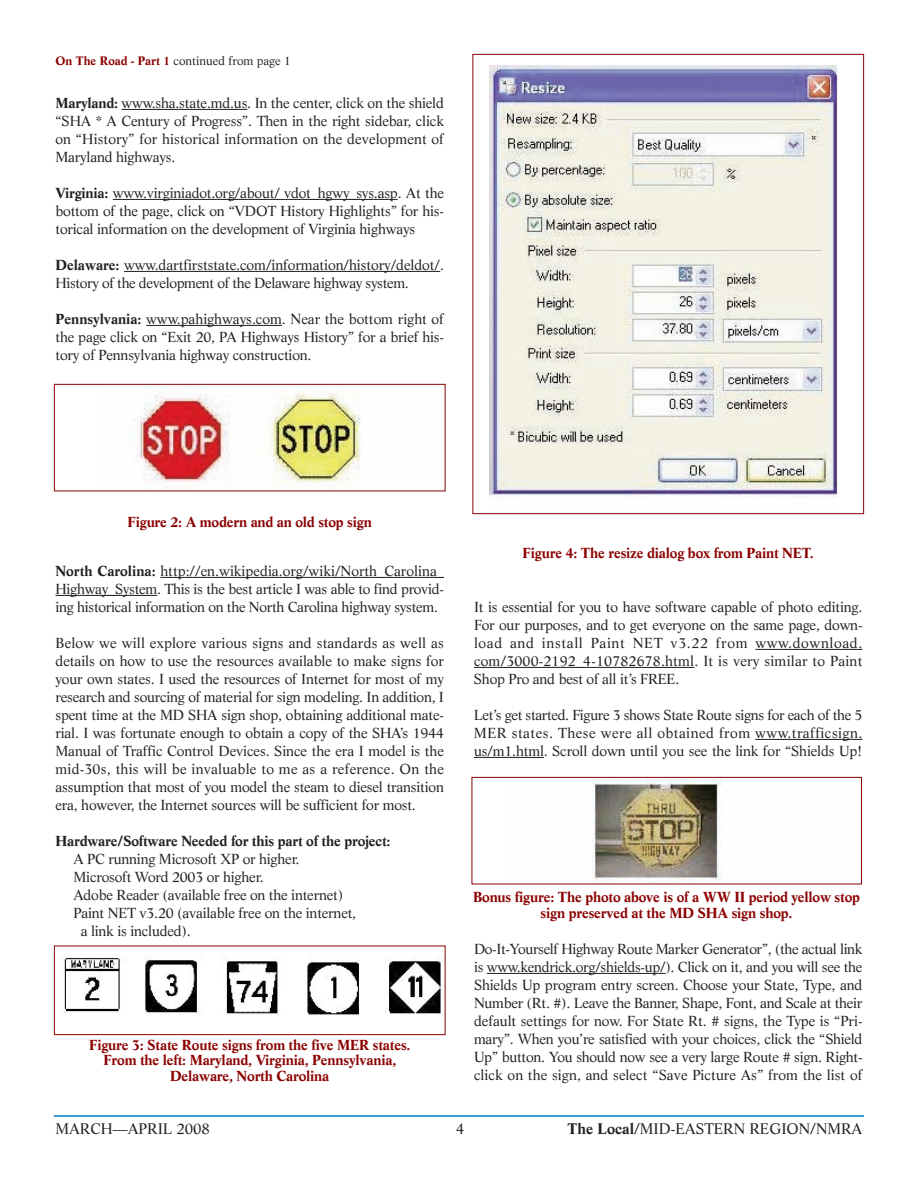
<style>
.page{position:relative;width:918px;height:1188px;background:#fff}
.page>*{position:absolute;margin:0;border:0;box-sizing:border-box;transform-origin:0 0}
.t1{font:15px "Life";color:#231f20}
.t2{font:14.25px/18px "Life";letter-spacing:-.015em;color:#231f20;text-align:justify}
.t3{font:700 14.25px/15.8px "Life";letter-spacing:-.015em;color:#8b0202;text-align:center}
.t4{font:700 14.25px "Life";letter-spacing:-.015em;color:#231f20}
.t5{font:12px "Life";color:#231f20}
.s1{font-weight:700;color:#8b0202}
.s2{font-weight:700}
</style>
<div class="page">
<hr style="left:54px;top:1115px;width:810px;height:2px;background:#007bc3">
<hr style="left:122px;top:109px;width:125px;height:1px;background:#231f20">
<hr style="left:113px;top:199px;width:285px;height:1px;background:#231f20">
<hr style="left:124px;top:271px;width:316px;height:1px;background:#231f20">
<hr style="left:146px;top:325px;width:136px;height:1px;background:#231f20">
<hr style="left:160px;top:577px;width:284px;height:1px;background:#231f20">
<hr style="left:56px;top:595px;width:101px;height:1px;background:#231f20">
<hr style="left:755px;top:649px;width:107px;height:1px;background:#231f20">
<hr style="left:474px;top:667px;width:220px;height:1px;background:#231f20">
<hr style="left:755px;top:739px;width:107px;height:1px;background:#231f20">
<hr style="left:474px;top:757px;width:70px;height:1px;background:#231f20">
<hr style="left:487px;top:973px;width:178px;height:1px;background:#231f20">
<img style="left:134px;top:393px;width:227px;height:91px">
<div style="left:54px;top:384px;width:392px;height:107px;border:1px solid #8b0202"></div>
<img style="left:592px;top:779px;width:130px;height:102px">
<div style="left:472px;top:777px;width:390px;height:107px;border:1px solid #8b0202"></div>
<img style="left:490px;top:66px;width:347px;height:432px">
<img style="left:64px;top:956px;width:379px;height:59px">
<div style="left:54px;top:946px;width:392px;height:89px;border:1px solid #8b0202"></div>
<p class="t5" style="left:56px;top:55px;width:237px"><span class="s1">On The Road - Part 1</span> continued from page 1</p>
<p class="t2" style="left:55px;top:95px;width:390px"><span class="s2">Maryland:</span> www.sha.state.md.us. In the center, click on the shield “SHA * A Century of Progress”. Then in the right sidebar, click on “History” for historical information on the development of Maryland highways.</p>
<p class="t2" style="left:55px;top:185px;width:390px"><span class="s2">Virginia:</span> www.virginiadot.org/about/ vdot_hgwy_sys.asp. At the bottom of the page, click on “VDOT History Highlights” for his&shy;torical information on the development of Virginia highways</p>
<p class="t2" style="left:55px;top:257px;width:390px"><span class="s2">Delaware:</span> www.dartfirststate.com/information/history/deldot/.<br>History of the development of the Delaware highway system.</p>
<p class="t2" style="left:56px;top:311px;width:390px"><span class="s2">Pennsylvania:</span> www.pahighways.com. Near the bottom right of the page click on “Exit 20, PA Highways History” for a brief his&shy;tory of Pennsylvania highway construction.</p>
<p class="t3" style="left:127px;top:515px;width:246px">Figure 2: A modern and an old stop sign</p>
<p class="t2" style="left:55px;top:563px;width:390px"><span class="s2">North Carolina:</span> http://en.wikipedia.org/wiki/North_Carolina_ Highway_System. This is the best article I was able to find provid&shy;ing historical information on the North Carolina highway system.</p>
<p class="t2" style="left:55px;top:635px;width:390px">Below we will explore various signs and standards as well as details on how to use the resources available to make signs for your own states. I used the resources of Internet for most of my research and sourcing of material for sign modeling. In addition, I spent time at the MD SHA sign shop, obtaining additional mate&shy;rial. I was fortunate enough to obtain a copy of the SHA’s 1944<br>Manual of Traffic Control Devices. Since the era I model is the mid-30s, this will be invaluable to me as a reference. On the assumption that most of you model the steam to diesel transition era, however, the Internet sources will be sufficient for most.</p>
<p class="t4" style="left:55px;top:835px;width:337px">Hardware/Software Needed for this part of the project:</p>
<p class="t2" style="left:74px;top:851px;width:228px">A PC running Microsoft XP or higher.</p>
<p class="t2" style="left:74px;top:869px;width:192px">Microsoft Word 2003 or higher.</p>
<p class="t2" style="left:74px;top:887px;width:271px">Adobe Reader (available free on the internet)</p>
<p class="t2" style="left:74px;top:905px;width:284px">Paint NET v3.20 (available free on the internet,</p>
<p class="t2" style="left:81px;top:923px;width:112px">a link is included).</p>
<p class="t3" style="left:89px;top:1038px;width:323px">Figure 3: State Route signs from the five MER states.<br>From the left: Maryland, Virginia, Pennsylvania,<br>Delaware, North Carolina</p>
<p class="t3" style="left:523px;top:546px;width:293px">Figure 4: The resize dialog box from Paint NET.</p>
<p class="t2" style="left:474px;top:599px;width:390px">It is essential for you to have software capable of photo editing.<br>For our purposes, and to get everyone on the same page, down&shy;load and install Paint NET v3.22 from www.download. com/3000-2192_4-10782678.html. It is very similar to Paint Shop Pro and best of all it’s FREE.</p>
<p class="t2" style="left:474px;top:707px;width:390px">Let’s get started. Figure 3 shows State Route signs for each of the 5<br>MER states. These were all obtained from www.trafficsign. us/m1.html. Scroll down until you see the link for “Shields Up!</p>
<p class="t3" style="left:473px;top:891px;width:388px">Bonus figure: The photo above is of a WW II period yellow stop sign preserved at the MD SHA sign shop.</p>
<p class="t2" style="left:474px;top:941px;width:390px">Do-It-Yourself Highway Route Marker Generator”, (the actual link is www.kendrick.org/shields-up/). Click on it, and you will see the Shields Up program entry screen. Choose your State, Type, and Number (Rt. #). Leave the Banner, Shape, Font, and Scale at their default settings for now. For State Rt. # signs, the Type is “Pri&shy;mary”. When you’re satisfied with your choices, click the “Shield Up” button. You should now see a very large Route # sign. Right&shy;click on the sign, and select “Save Picture As” from the list of</p>
<p class="t1" style="left:56px;top:1123px;width:156px">MARCH—APRIL 2008</p>
<p class="t1" style="left:456px;top:1123px;width:10px">4</p>
<p class="t1" style="left:567px;top:1123px;width:297px"><span class="s2">The Local</span>/MID-EASTERN REGION/NMRA</p>
</div>
